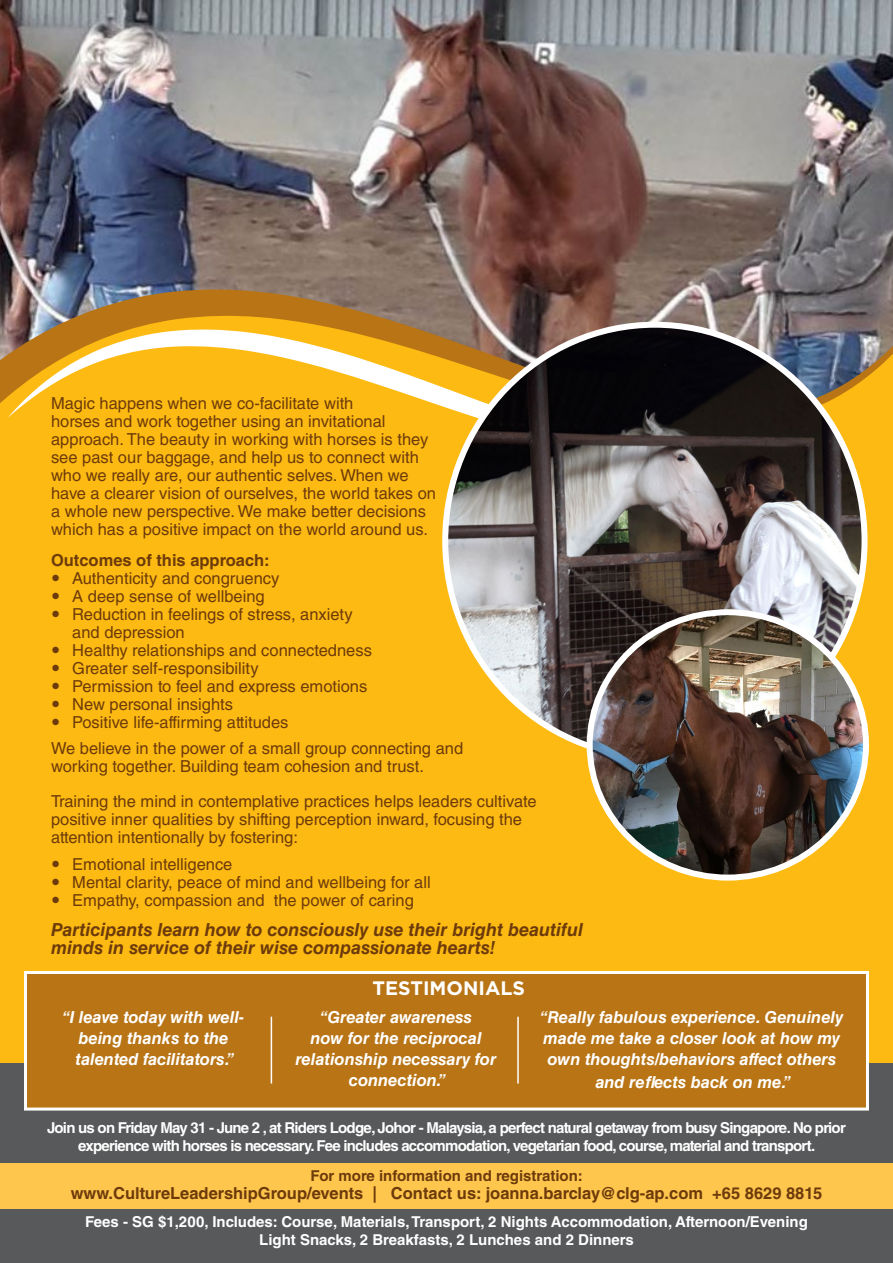
<style>
.page{position:relative;width:893px;height:1263px;background:#fff}
.page>*{position:absolute;margin:0;border:0;box-sizing:border-box;transform-origin:0 0}
.t1{font:700 19.5px "Gotham";color:#fff}
.body{font:italic 700 18px/18px "Helvetica LT Std";color:#6d3b0b}
.body-2{font:16.5px/18px "Helvetica LT Std";color:#6d3b0b}
.italic{font:italic 700 16.5px/21px "Helvetica LT Std";color:#fff;text-align:center}
.body-3{font:700 16.5px "Helvetica LT Std";color:#6d3b0b}
.body-4{font:700 15px/18px "Helvetica LT Std";letter-spacing:-.05em;color:#fff;text-align:center}
.body-5{font:700 15px/18px "Helvetica LT Std";color:#fff;text-align:center}
.body-6{font:700 15px "Helvetica LT Std";color:#6d3b0b}
</style>
<div class="page">
<div style="left:0;top:245px;width:893px;height:1018px;background:#fdba12"></div>
<img style="left:0;top:0;width:893px;height:289px">
<img style="left:0;top:289px;width:893px;height:114px">
<svg style="left:8px;top:329px;width:437px;height:89px"></svg>
<div style="left:0;top:1064px;width:893px;height:199px;background:#58595b"></div>
<div style="left:0;top:1163px;width:893px;height:45px;background:#ffc64e"></div>
<div style="left:24px;top:971px;width:845px;height:139px;background:#b87415;border:3px solid #fff"></div>
<img style="left:445px;top:325px;width:419px;height:432px">
<img style="left:590px;top:612px;width:276px;height:265px">
<div style="left:587px;top:609px;width:282px;height:271px;border:6px solid #fff;border-radius:50%"></div>
<hr style="left:271px;top:1017px;width:1px;height:66px;background:#fff">
<hr style="left:517px;top:1017px;width:2px;height:66px;background:#fff">
<p class="body-2" style="left:51px;top:394px;width:387px">Magic happens when we co-facilitate with<br>horses and work together using an invitational approach. The beauty in working with horses is they see past our baggage, and help us to connect with who we really are, our authentic selves. When we have a clearer vision of ourselves, the world takes on a whole new perspective. We make better decisions which has a positive impact on the world around us.</p>
<p class="body-3" style="left:51px;top:550px;width:220px">Outcomes of this approach:</p>
<p class="body-2" style="left:72px;top:569px;width:209px">Authenticity and congruency</p>
<p class="body-2" style="left:72px;top:587px;width:194px">A deep sense of wellbeing</p>
<p class="body-2" style="left:72px;top:605px;width:282px">Reduction in feelings of stress, anxiety and depression</p>
<p class="body-2" style="left:72px;top:641px;width:301px">Healthy relationships and connectedness</p>
<p class="body-2" style="left:72px;top:659px;width:188px">Greater self-responsibility</p>
<p class="body-2" style="left:72px;top:677px;width:297px">Permission to feel and express emotions</p>
<p class="body-2" style="left:72px;top:695px;width:162px">New personal insights</p>
<p class="body-2" style="left:72px;top:713px;width:218px">Positive life-affirming attitudes</p>
<p class="body-2" style="left:51px;top:739px;width:414px">We believe in the power of a small group connecting and working together. Building team cohesion and trust.</p>
<p class="body-2" style="left:51px;top:792px;width:487px">Training the mind in contemplative practices helps leaders cultivate positive inner qualities by shifting perception inward, focusing the attention intentionally by fostering:</p>
<p class="body-2" style="left:72px;top:855px;width:162px">Emotional intelligence</p>
<p class="body-2" style="left:72px;top:873px;width:360px">Mental clarity, peace of mind and wellbeing for all</p>
<p class="body-2" style="left:72px;top:891px;width:343px">Empathy, compassion and the power of caring</p>
<p class="body" style="left:51px;top:921px;width:534px">Participants learn how to consciously use their bright beautiful minds in service of their wise compassionate hearts!</p>
<p class="t1" style="left:373px;top:975px;width:154px">TESTIMONIALS</p>
<p class="italic" style="left:62px;top:1007px;width:184px">“I leave today with well&shy;being thanks to the talented facilitators.”</p>
<p class="italic" style="left:296px;top:1007px;width:202px">“Greater awareness<br>now for the reciprocal relationship necessary for connection.”</p>
<p class="italic" style="left:540px;top:1007px;width:305px;text-align:left">“Really fabulous experience. Genuinely made me take a closer look at how my own thoughts/behaviors affect others</p>
<p class="italic" style="left:595px;top:1071px;width:197px">and reflects back on me.”</p>
<p class="body-4" style="left:47px;top:1118px;width:800px">Join us on Friday May 31 - June 2 , at Riders Lodge, Johor - Malaysia, a perfect natural getaway from busy Singapore. No prior experience with horses is necessary. Fee includes accommodation, vegetarian food, course, material and transport.</p>
<p class="body-6" style="left:311px;top:1167px;width:274px">For more information and registration:</p>
<p class="body-3" style="left:71px;top:1183px;width:753px">www.CultureLeadershipGroup/events | Contact us: joanna.barclay@clg-ap.com +65 8629 8815</p>
<p class="body-5" style="left:85px;top:1212px;width:724px">Fees - SG $1,200, Includes: Course, Materials, Transport, 2 Nights Accommodation, Afternoon/Evening<br>Light Snacks, 2 Breakfasts, 2 Lunches and 2 Dinners</p>
</div>
